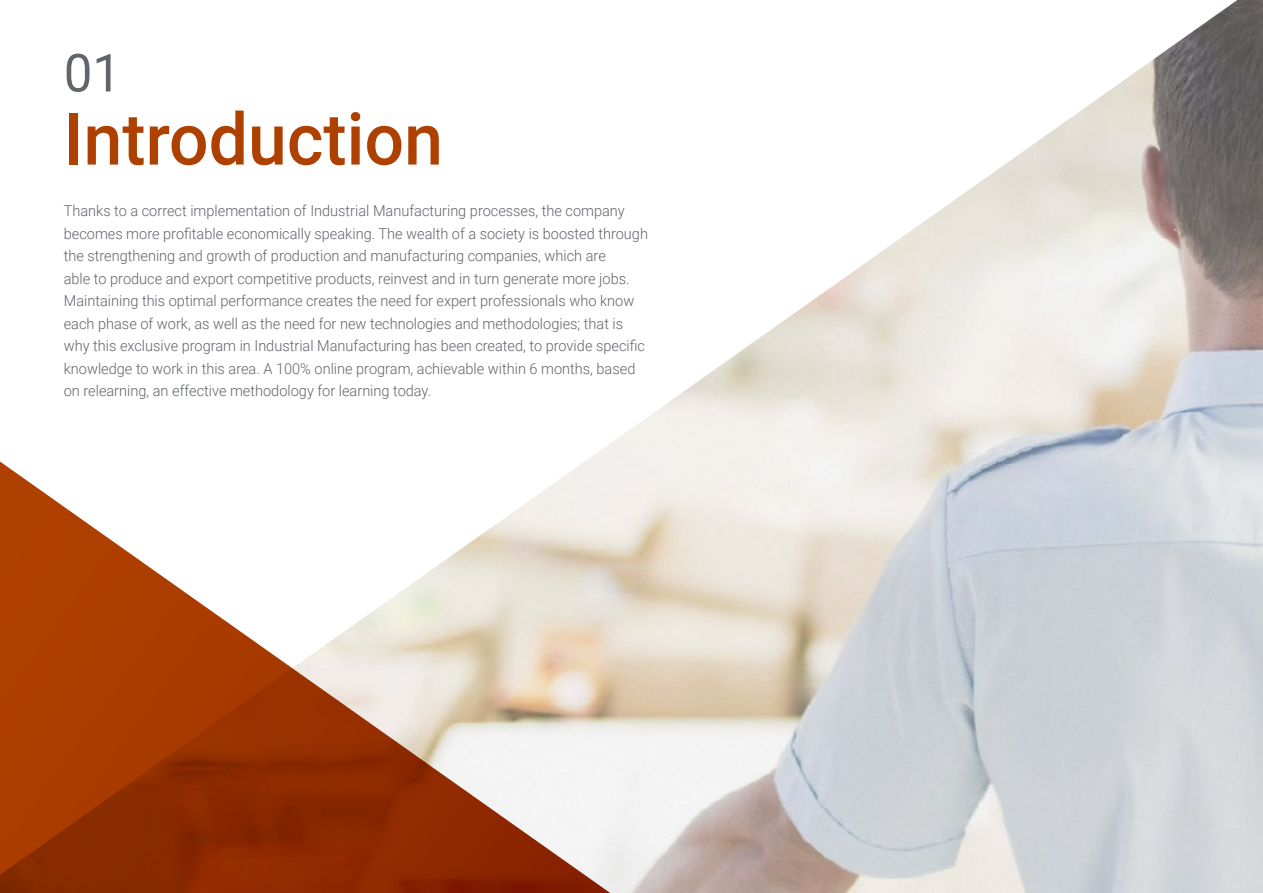
<style>
.page{position:relative;width:1263px;height:893px;background:#fff}
.page>*{position:absolute;margin:0;border:0;box-sizing:border-box;transform-origin:0 0}
.t1{font:500 72px "Roboto";color:#ae4000}
.t2{font:52.5px "Roboto";color:#61646a}
.t3{font:300 15px/22.5px "Roboto";color:#61646a}
</style>
<div class="page">
<img style="left:607px;top:0;width:656px;height:893px">
<svg style="left:0;top:446px;width:640px;height:447px"></svg>
<h2 class="t2" style="left:64px;top:36px;width:59px">01</h2>
<h1 class="t1" style="left:64px;top:89px;width:381px">Introduction</h1>
<p class="t3" style="left:64px;top:199px;width:586px">Thanks to a correct implementation of Industrial Manufacturing processes, the company becomes more profitable economically speaking. The wealth of a society is boosted through the strengthening and growth of production and manufacturing companies, which are<br>able to produce and export competitive products, reinvest and in turn generate more jobs.<br>Maintaining this optimal performance creates the need for expert professionals who know each phase of work, as well as the need for new technologies and methodologies; that is why this exclusive program in Industrial Manufacturing has been created, to provide specific knowledge to work in this area. A 100% online program, achievable within 6 months, based on relearning, an effective methodology for learning today.</p>
</div>
